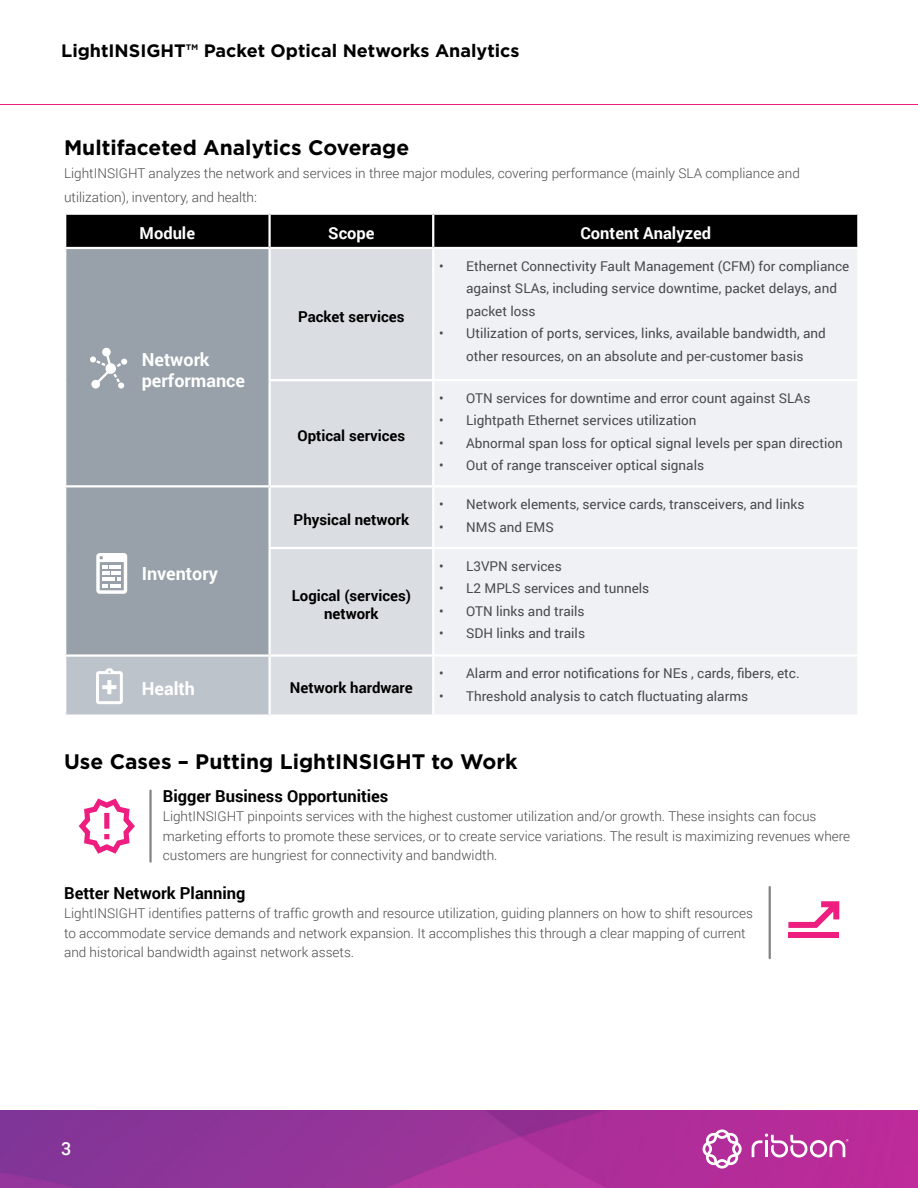
<style>
.page{position:relative;width:918px;height:1188px;background:#fff}
.page>*{position:absolute;margin:0;border:0;box-sizing:border-box;transform-origin:0 0}
.t1{font:700 21px "Gotham";color:#000}
.t2{font:700 18px "Gotham";color:#000}
.t3{font:700 18px/21.6px "Roboto";color:#fff}
.t4{font:500 18px "Roboto";color:#fff}
.t5{font:700 16.5px "Roboto";color:#000}
.t6{font:700 16.5px "Roboto";color:#fff}
.t7{font:700 15px/18px "Roboto";color:#000;text-align:center}
.t8{font:13.5px/22.5px "Roboto";color:#4a4a4d}
.t9{font:300 13.5px/19.5px "Roboto";color:#4a4a4d}
</style>
<div class="page">
<img style="left:0;top:1110px;width:918px;height:78px">
<svg style="left:703px;top:1129px;width:39px;height:40px"></svg>
<svg style="left:752px;top:1134px;width:97px;height:24px"></svg>
<hr style="left:0;top:104px;width:918px;height:1px;background:#ed1e7f">
<div style="left:66px;top:215px;width:791px;height:32px;background:#000"></div>
<div style="left:65px;top:248px;width:205px;height:238px;background:#98a0a9"></div>
<div style="left:271px;top:249px;width:161px;height:466px;background:#dadee2"></div>
<div style="left:435px;top:249px;width:422px;height:465px;background:#f0f1f4"></div>
<div style="left:65px;top:486px;width:205px;height:170px;background:#98a0a9"></div>
<div style="left:65px;top:656px;width:205px;height:60px;background:#bdc3ca"></div>
<hr style="left:268px;top:215px;width:3px;height:32px;background:#fff">
<hr style="left:432px;top:215px;width:2px;height:32px;background:#fff">
<hr style="left:64px;top:247px;width:206px;height:2px;background:#fff">
<hr style="left:64px;top:249px;width:2px;height:131px;background:#fff">
<hr style="left:268px;top:249px;width:3px;height:130px;background:#fff">
<hr style="left:64px;top:380px;width:2px;height:105px;background:#fff">
<hr style="left:268px;top:379px;width:165px;height:2px;background:#fff">
<hr style="left:268px;top:381px;width:3px;height:104px;background:#fff">
<hr style="left:433px;top:379px;width:426px;height:2px;background:#fff">
<hr style="left:64px;top:485px;width:206px;height:2px;background:#fff">
<hr style="left:64px;top:487px;width:2px;height:61px;background:#fff">
<hr style="left:270px;top:485px;width:163px;height:2px;background:#fff">
<hr style="left:268px;top:487px;width:3px;height:60px;background:#fff">
<hr style="left:433px;top:485px;width:426px;height:2px;background:#fff">
<hr style="left:64px;top:548px;width:2px;height:106px;background:#fff">
<hr style="left:268px;top:547px;width:165px;height:2px;background:#fff">
<hr style="left:268px;top:549px;width:3px;height:105px;background:#fff">
<hr style="left:433px;top:547px;width:426px;height:2px;background:#fff">
<hr style="left:64px;top:654px;width:206px;height:3px;background:#fff">
<hr style="left:64px;top:657px;width:2px;height:58px;background:#fff">
<hr style="left:270px;top:654px;width:163px;height:3px;background:#fff">
<hr style="left:268px;top:657px;width:3px;height:58px;background:#fff">
<hr style="left:433px;top:654px;width:426px;height:3px;background:#fff">
<hr style="left:64px;top:715px;width:206px;height:2px;background:#fff">
<svg style="left:96px;top:668px;width:27px;height:36px"></svg>
<svg style="left:90px;top:348px;width:37px;height:41px"></svg>
<svg style="left:96px;top:553px;width:31px;height:41px"></svg>
<hr style="left:149px;top:791px;width:3px;height:71px;background:#838383">
<hr style="left:769px;top:887px;width:2px;height:71px;background:#838383">
<svg style="left:79px;top:799px;width:56px;height:55px"></svg>
<svg style="left:788px;top:901px;width:51px;height:27px"></svg>
<div style="left:788px;top:932px;width:51px;height:6px;background:#ed1e7f"></div>
<h2 class="t2" style="left:61px;top:40px;width:460px">LightINSIGHT™ Packet Optical Networks Analytics</h2>
<h1 class="t1" style="left:64px;top:136px;width:347px">Multifaceted Analytics Coverage</h1>
<p class="t9" style="left:64px;top:161px;width:737px;line-height:24px">LightINSIGHT analyzes the network and services in three major modules, covering performance (mainly SLA compliance and utilization), inventory, and health:</p>
<p class="t6" style="left:140px;top:222px;width:57px">Module</p>
<p class="t6" style="left:328px;top:222px;width:48px">Scope</p>
<p class="t6" style="left:580px;top:222px;width:132px">Content Analyzed</p>
<h2 class="t3" style="left:142px;top:348px;width:105px">Network performance</h2>
<h2 class="t3" style="left:142px;top:562px;width:78px">Inventory</h2>
<p class="t7" style="left:298px;top:307px;width:108px">Packet services</p>
<p class="t7" style="left:298px;top:426px;width:109px">Optical services</p>
<p class="t7" style="left:294px;top:510px;width:117px">Physical network</p>
<p class="t7" style="left:292px;top:586px;width:121px">Logical (services) network</p>
<h2 class="t3" style="left:142px;top:677px;width:55px">Health</h2>
<p class="t7" style="left:290px;top:679px;width:124px">Network hardware</p>
<p class="t8" style="left:466px;top:254px;width:385px;text-indent:-27px">• Ethernet Connectivity Fault Management (CFM) for compliance against SLAs, including service downtime, packet delays, and packet loss</p>
<p class="t8" style="left:439px;top:322px;width:388px;text-align:center">• Utilization of ports, services, links, available bandwidth, and other resources, on an absolute and per-customer basis</p>
<p class="t8" style="left:439px;top:386px;width:373px">• OTN services for downtime and error count against SLAs</p>
<p class="t8" style="left:439px;top:409px;width:259px">• Lightpath Ethernet services utilization</p>
<p class="t8" style="left:439px;top:431px;width:405px">• Abnormal span loss for optical signal levels per span direction</p>
<p class="t8" style="left:439px;top:454px;width:266px">• Out of range transceiver optical signals</p>
<p class="t8" style="left:439px;top:492px;width:367px">• Network elements, service cards, transceivers, and links</p>
<p class="t8" style="left:439px;top:515px;width:116px">• NMS and EMS</p>
<p class="t8" style="left:439px;top:554px;width:124px">• L3VPN services</p>
<p class="t8" style="left:439px;top:577px;width:212px">• L2 MPLS services and tunnels</p>
<p class="t8" style="left:439px;top:599px;width:147px">• OTN links and trails</p>
<p class="t8" style="left:439px;top:622px;width:147px">• SDH links and trails</p>
<p class="t8" style="left:439px;top:662px;width:362px">• Alarm and error notifications for NEs , cards, fibers, etc.</p>
<p class="t8" style="left:439px;top:684px;width:310px">• Threshold analysis to catch fluctuating alarms</p>
<h1 class="t1" style="left:64px;top:750px;width:455px">Use Cases – Putting LightINSIGHT to Work</h1>
<p class="t5" style="left:163px;top:784px;width:227px">Bigger Business Opportunities</p>
<p class="t9" style="left:163px;top:806px;width:689px">LightINSIGHT pinpoints services with the highest customer utilization and/or growth. These insights can focus marketing efforts to promote these services, or to create service variations. The result is maximizing revenues where customers are hungriest for connectivity and bandwidth.</p>
<p class="t5" style="left:64px;top:881px;width:183px">Better Network Planning</p>
<p class="t9" style="left:64px;top:903px;width:690px">LightINSIGHT identifies patterns of traffic growth and resource utilization, guiding planners on how to shift resources to accommodate service demands and network expansion. It accomplishes this through a clear mapping of current and historical bandwidth against network assets.</p>
<h2 class="t4" style="left:61px;top:1136px;width:12px">3</h2>
</div>
